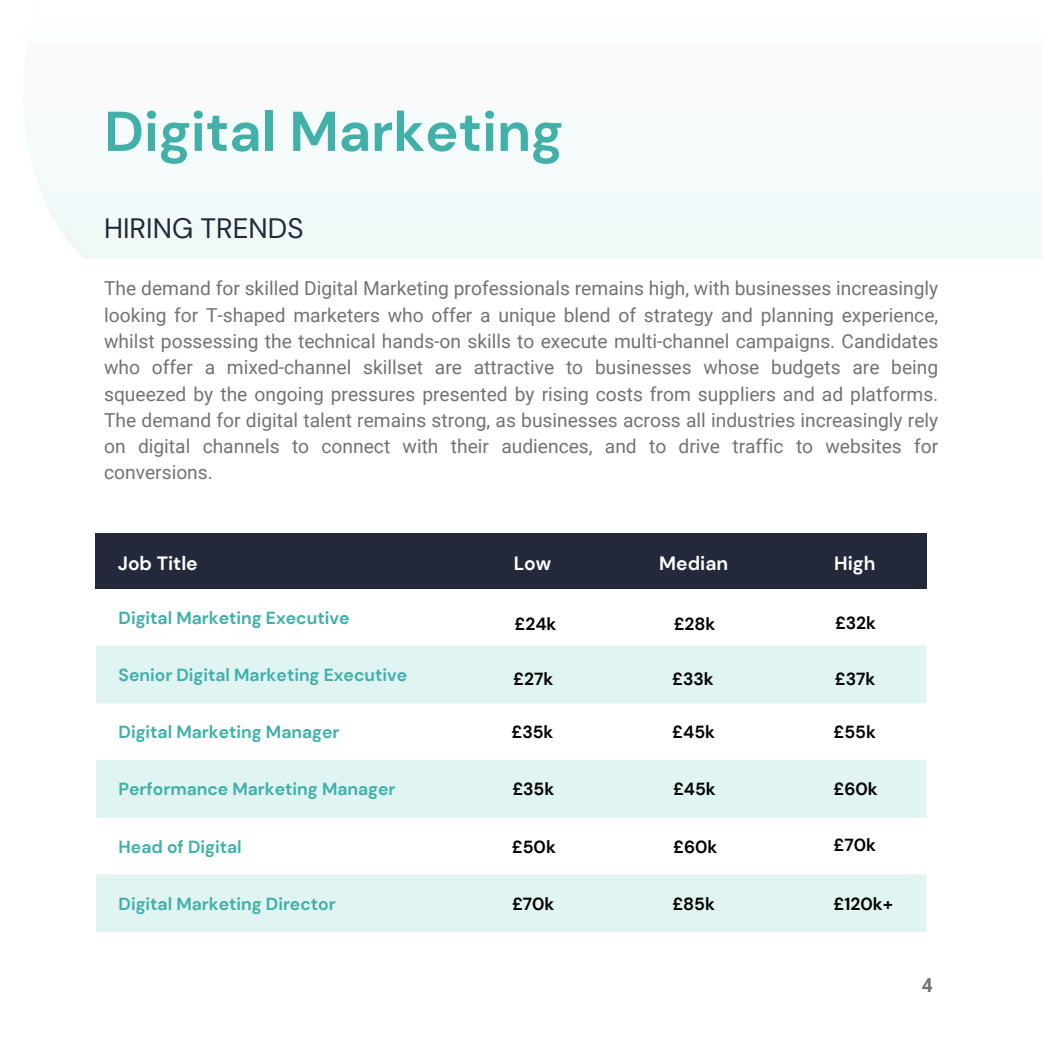
<style>
.page{position:relative;width:1043px;height:1043px;background:#fff}
.page>*{position:absolute;margin:0;border:0;box-sizing:border-box;transform-origin:0 0}
.t1{font:700 56px "DM Sans";color:#40b0a8}
.t2{font:28px "DM Sans";color:#23283a}
.t3{font:19.25px/26.2px "Roboto";color:#737373;text-align:justify}
.t4{font:700 19.25px "DM Sans";color:#fff}
.t5{font:700 19.25px "Roboto";color:#737373}
.t6{font:700 17.5px "DM Sans";color:#40b0a8}
.t7{font:700 17.5px "DM Sans";color:#000}
</style>
<div class="page">
<div style="left:96px;top:533px;width:830px;height:55px;background:#23283a"></div>
<svg style="left:96px;top:645px;width:830px;height:287px;fill:#e0f4f2"></svg>
<h3 class="t1" style="left:104px;top:95px;width:460px">Digital Marketing</h3>
<h3 class="t2" style="left:104px;top:210px;width:201px">HIRING TRENDS</h3>
<h3 class="t3" style="left:104px;top:275px;width:835px">The demand for skilled Digital Marketing professionals remains high, with businesses increasingly looking for T-shaped marketers who offer a unique blend of strategy and planning experience, whilst possessing the technical hands-on skills to execute multi-channel campaigns. Candidates who offer a mixed-channel skillset are attractive to businesses whose budgets are being squeezed by the ongoing pressures presented by rising costs from suppliers and ad platforms.<br>The demand for digital talent remains strong, as businesses across all industries increasingly rely on digital channels to connect with their audiences, and to drive traffic to websites for conversions.</h3>
<p class="t4" style="left:118px;top:550px;width:81px">Job Title</p>
<h1 class="t4" style="left:513px;top:550px;width:39px">Low</h1>
<h2 class="t4" style="left:659px;top:550px;width:70px">Median</h2>
<p class="t4" style="left:833px;top:550px;width:43px">High</p>
<h3 class="t6" style="left:119px;top:606px;width:232px">Digital Marketing Executive</h3>
<h3 class="t7" style="left:514px;top:612px;width:43px">£24k</h3>
<h3 class="t7" style="left:673px;top:612px;width:43px">£28k</h3>
<h3 class="t7" style="left:834px;top:611px;width:43px">£32k</h3>
<h3 class="t6" style="left:119px;top:663px;width:290px">Senior Digital Marketing Executive</h3>
<h3 class="t7" style="left:513px;top:667px;width:42px">£27k</h3>
<h3 class="t7" style="left:672px;top:667px;width:43px">£33k</h3>
<h3 class="t7" style="left:834px;top:667px;width:42px">£37k</h3>
<h3 class="t6" style="left:119px;top:720px;width:222px">Digital Marketing Manager</h3>
<h3 class="t7" style="left:511px;top:720px;width:43px">£35k</h3>
<h3 class="t7" style="left:672px;top:720px;width:44px">£45k</h3>
<h3 class="t7" style="left:833px;top:720px;width:44px">£55k</h3>
<h3 class="t6" style="left:119px;top:777px;width:278px">Performance Marketing Manager</h3>
<h3 class="t7" style="left:512px;top:777px;width:43px">£35k</h3>
<h3 class="t7" style="left:673px;top:777px;width:44px">£45k</h3>
<h3 class="t7" style="left:833px;top:777px;width:46px">£60k</h3>
<h3 class="t6" style="left:119px;top:834px;width:124px">Head of Digital</h3>
<h3 class="t7" style="left:512px;top:834px;width:45px">£50k</h3>
<h3 class="t7" style="left:673px;top:834px;width:46px">£60k</h3>
<h3 class="t7" style="left:833px;top:833px;width:44px">£70k</h3>
<h3 class="t6" style="left:119px;top:892px;width:218px">Digital Marketing Director</h3>
<h3 class="t7" style="left:512px;top:892px;width:44px">£70k</h3>
<h3 class="t7" style="left:672px;top:892px;width:44px">£85k</h3>
<h3 class="t7" style="left:833px;top:892px;width:61px">£120k+</h3>
<h3 class="t5" style="left:921px;top:973px;width:13px">4</h3>
</div>
